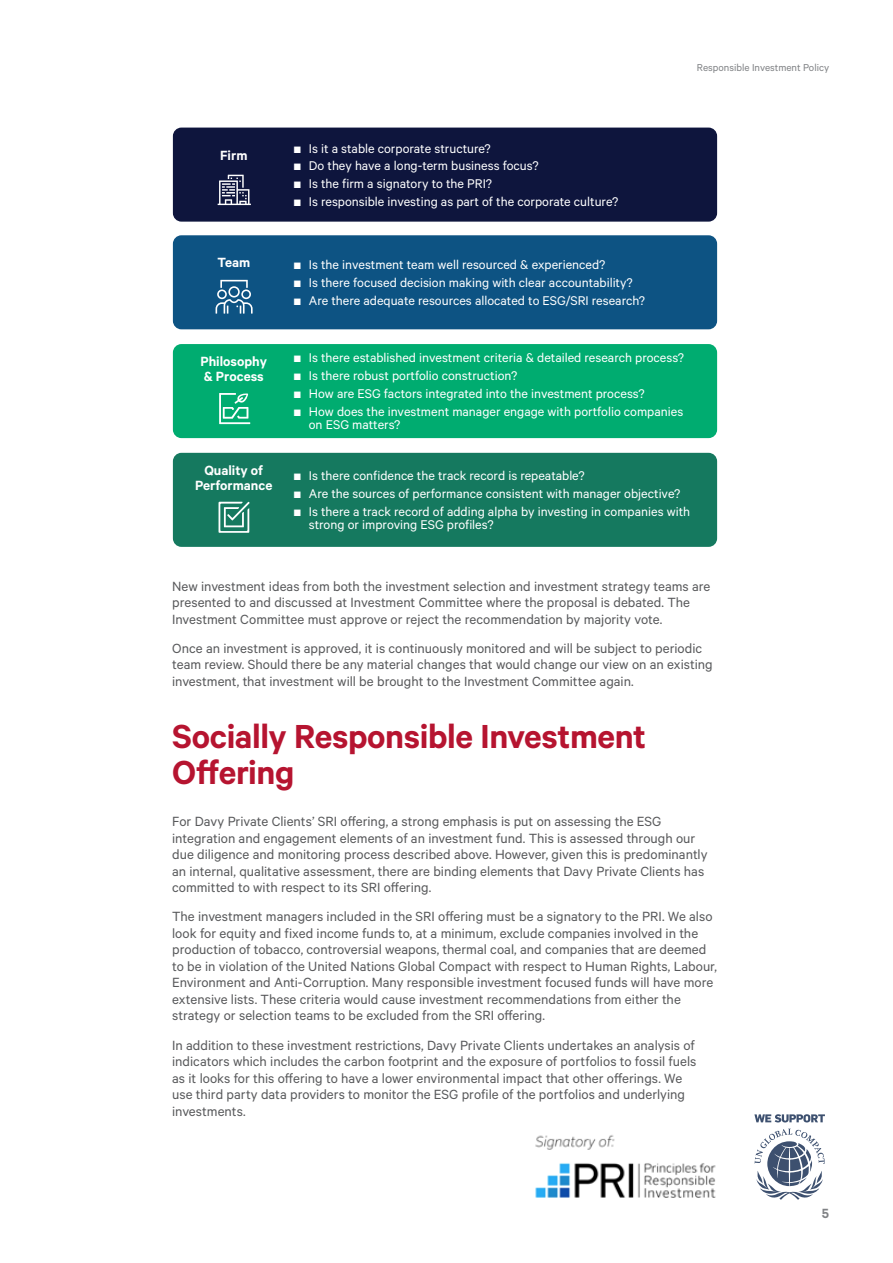
<style>
.page{position:relative;width:893px;height:1263px;background:#fff}
.page>*{position:absolute;margin:0;border:0;box-sizing:border-box;transform-origin:0 0}
.t1{font:600 37.5px/36px "Calibre";letter-spacing:-.01em;color:#b61430}
.t2{font:15px/16.5px "Calibre";color:#58595b}
.t3{font:600 15px/15px "Calibre";color:#fff}
.t4{font:600 15px "Calibre";color:#808285}
.t5{font:14.25px/17.7px "Calibre";color:#fff}
.t6{font:11.25px "Calibre";color:#808285}
.s1{font-family:"Quadraat"}
</style>
<div class="page">
<div style="left:173px;top:128px;width:544px;height:94px;background:#0e153d;border-radius:9px"></div>
<div style="left:173px;top:235px;width:544px;height:94px;background:#0d5383;border-radius:9px"></div>
<div style="left:173px;top:344px;width:544px;height:94px;background:#00ac70;border-radius:9px"></div>
<div style="left:173px;top:453px;width:544px;height:94px;background:#15795f;border-radius:9px"></div>
<img style="left:535px;top:1135px;width:181px;height:62px">
<svg style="left:755px;top:1129px;width:70px;height:71px"></svg>
<svg style="left:754px;top:1114px;width:71px;height:8px"></svg>
<svg style="left:216px;top:280px;width:37px;height:34px"></svg>
<svg style="left:219px;top:393px;width:31px;height:31px"></svg>
<svg style="left:219px;top:502px;width:31px;height:31px"></svg>
<svg style="left:218px;top:175px;width:33px;height:30px"></svg>
<p class="t6" style="left:697px;top:61px;width:134px">Responsible Investment Policy</p>
<p class="t3" style="left:220px;top:148px;width:29px">Firm</p>
<p class="t5" style="left:294px;top:139px;width:326px"><span class="s1">π</span> Is it a stable corporate structure?<br><span class="s1">π</span> Do they have a long-term business focus?<br><span class="s1">π</span> Is the firm a signatory to the PRI?<br><span class="s1">π</span> Is responsible investing as part of the corporate culture?</p>
<p class="t3" style="left:217px;top:254px;width:34px">Team</p>
<p class="t5" style="left:294px;top:256px;width:353px"><span class="s1">π</span> Is the investment team well resourced &amp; experienced?<br><span class="s1">π</span> Is there focused decision making with clear accountability?<br><span class="s1">π</span> Are there adequate resources allocated to ESG/SRI research?</p>
<p class="t3" style="left:200px;top:354px;width:68px">Philosophy &amp; Process</p>
<p class="t5" style="left:294px;top:349px;width:392px"><span class="s1">π</span> Is there established investment criteria &amp; detailed research process? <span class="s1">π</span> Is there robust portfolio construction?<br><span class="s1">π</span> How are ESG factors integrated into the investment process?<br><span class="s1">π</span> How does the investment manager engage with portfolio companies</p>
<p class="t5" style="left:309px;top:415px;width:93px">on ESG matters?</p>
<p class="t3" style="left:195px;top:462px;width:79px;text-align:center">Quality of<br>Performance</p>
<p class="t5" style="left:294px;top:466px;width:398px"><span class="s1">π</span> Is there confidence the track record is repeatable?<br><span class="s1">π</span> Are the sources of performance consistent with manager objective? <span class="s1">π</span> Is there a track record of adding alpha by investing in companies with</p>
<p class="t5" style="left:309px;top:515px;width:186px">strong or improving ESG profiles?</p>
<p class="t2" style="left:172px;top:577px;width:540px">New investment ideas from both the investment selection and investment strategy teams are presented to and discussed at Investment Committee where the proposal is debated. The<br>Investment Committee must approve or reject the recommendation by majority vote.</p>
<p class="t2" style="left:172px;top:639px;width:542px">Once an investment is approved, it is continuously monitored and will be subject to periodic team review. Should there be any material changes that would change our view on an existing investment, that investment will be brought to the Investment Committee again.</p>
<h1 class="t1" style="left:172px;top:717px;width:476px">Socially Responsible Investment<br>Offering</h1>
<p class="t2" style="left:172px;top:813px;width:537px">For Davy Private Clients’ SRI offering, a strong emphasis is put on assessing the ESG integration and engagement elements of an investment fund. This is assessed through our due diligence and monitoring process described above. However, given this is predominantly an internal, qualitative assessment, there are binding elements that Davy Private Clients has committed to with respect to its SRI offering.</p>
<p class="t2" style="left:172px;top:908px;width:546px">The investment managers included in the SRI offering must be a signatory to the PRI. We also look for equity and fixed income funds to, at a minimum, exclude companies involved in the production of tobacco, controversial weapons, thermal coal, and companies that are deemed to be in violation of the United Nations Global Compact with respect to Human Rights, Labour, Environment and Anti-Corruption. Many responsible investment focused funds will have more extensive lists. These criteria would cause investment recommendations from either the strategy or selection teams to be excluded from the SRI offering.</p>
<p class="t2" style="left:172px;top:1036px;width:526px">In addition to these investment restrictions, Davy Private Clients undertakes an analysis of indicators which includes the carbon footprint and the exposure of portfolios to fossil fuels as it looks for this offering to have a lower environmental impact that other offerings. We use third party data providers to monitor the ESG profile of the portfolios and underlying investments.</p>
<p class="t4" style="left:822px;top:1205px;width:9px">5</p>
</div>
